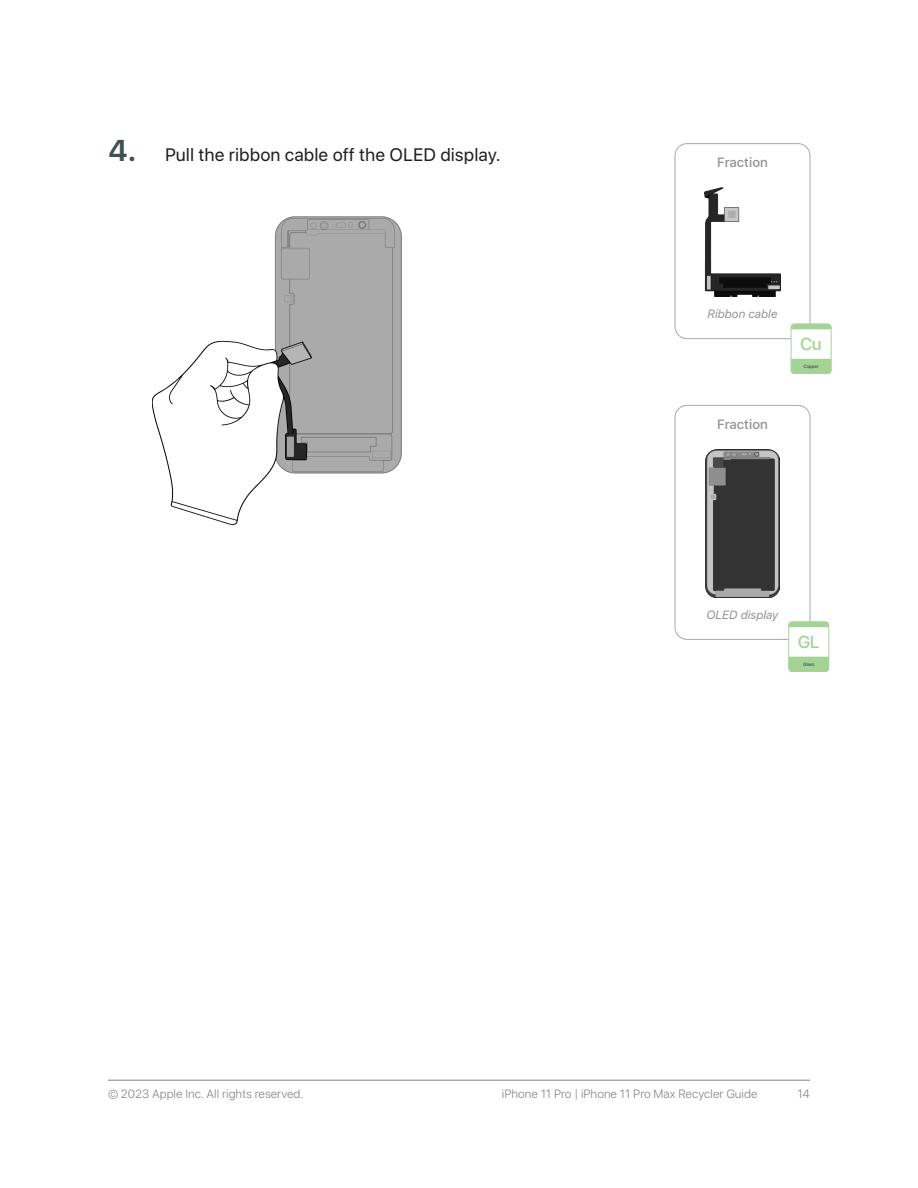
<style>
.page{position:relative;width:918px;height:1188px;background:#fff}
.page>*{position:absolute;margin:0;border:0;box-sizing:border-box;transform-origin:0 0}
.t1{font:18px "SF Hello";color:#231f20}
.t2{font:500 17.25px "SF Hello";color:#a5d396}
.Fraction__Heading{font:500 13.5px "SF Hello";color:#939598}
.t3{font:300 12px "SF Hello";color:#808285}
.Fraction__Descriptio{font:italic 12px "SF Hello";color:#939598}
.t4{font:500 4.65px "SF Hello";letter-spacing:-.02em;color:#41524f}
.s1{font-weight:600;font-size:30px;color:#415350}
</style>
<div class="page">
<hr style="left:108px;top:1080px;width:702px;height:1px;background:#808285">
<img style="left:153px;top:216px;width:249px;height:309px">
<div style="left:675px;top:143px;width:135px;height:196px;border:1px solid #a8a9ad;border-radius:12px"></div>
<div style="left:675px;top:405px;width:135px;height:235px;border:1px solid #a8a9ad;border-radius:12px"></div>
<img style="left:704px;top:187px;width:77px;height:110px">
<img style="left:706px;top:449px;width:73px;height:149px">
<div style="left:791px;top:329px;width:40px;height:32px;background:#fff"></div>
<svg style="left:791px;top:358px;width:40px;height:16px"></svg>
<svg style="left:791px;top:324px;width:40px;height:6px"></svg>
<div style="left:791px;top:324px;width:40px;height:50px;border:1px solid #a5d396;border-radius:3px"></div>
<div style="left:789px;top:626px;width:40px;height:32px;background:#fff"></div>
<svg style="left:789px;top:656px;width:40px;height:16px"></svg>
<svg style="left:789px;top:622px;width:40px;height:6px"></svg>
<div style="left:789px;top:622px;width:40px;height:50px;border:1px solid #a5d396;border-radius:3px"></div>
<p class="t1" style="left:108px;top:144px;width:394px"><span class="s1">4.</span> Pull the ribbon cable off the OLED display.</p>
<p class="Fraction__Heading" style="left:717px;top:154px;width:52px">Fraction</p>
<p class="Fraction__Descriptio" style="left:707px;top:305px;width:72px">Ribbon cable</p>
<p class="Fraction__Heading" style="left:717px;top:416px;width:52px">Fraction</p>
<p class="t2" style="left:800px;top:334px;width:23px">Cu</p>
<p class="t4" style="left:804px;top:363px;width:17px">Copper</p>
<p class="Fraction__Descriptio" style="left:707px;top:606px;width:73px">OLED display</p>
<p class="t2" style="left:798px;top:632px;width:23px">GL</p>
<p class="t4" style="left:803px;top:661px;width:13px">Glass</p>
<p class="t3" style="left:108px;top:1087px;width:197px">© 2023 Apple Inc. All rights reserved.</p>
<p class="t3" style="left:502px;top:1087px;width:257px">iPhone 11 Pro | iPhone 11 Pro Max Recycler Guide</p>
<p class="t3" style="left:798px;top:1087px;width:14px">14</p>
</div>
